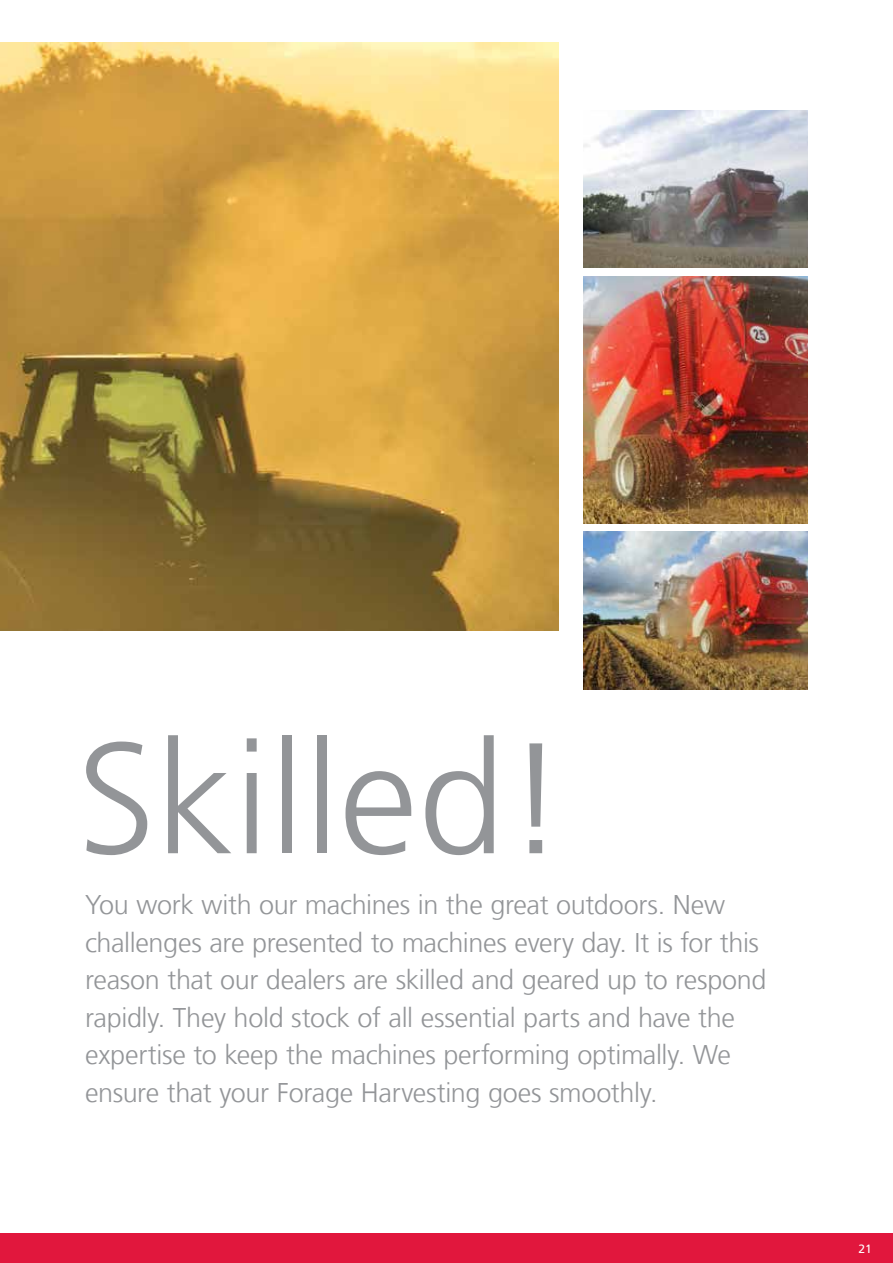
<style>
.page{position:relative;width:893px;height:1263px;background:#fff}
.page>*{position:absolute;margin:0;border:0;box-sizing:border-box;transform-origin:0 0}
.t1{font:300 157.35px "Frutiger LT Com";color:#939598}
.t2{font:300 27px/37.5px "Frutiger LT Com";letter-spacing:-.015em;color:#939598}
.t3{font:12px "Frutiger LT Com";color:#fff}
</style>
<div class="page">
<img style="left:0;top:43px;width:558px;height:588px">
<div style="left:0;top:1233px;width:893px;height:30px;background:#e1173d"></div>
<img style="left:584px;top:531px;width:224px;height:158px">
<img style="left:584px;top:276px;width:224px;height:247px">
<img style="left:584px;top:110px;width:224px;height:158px">
<h1 class="t1" style="left:77px;top:707px;width:491px">Skilled!</h1>
<p class="t2" style="left:85px;top:886px;width:683px">You work with our machines in the great outdoors. New challenges are presented to machines every day. It is for this reason that our dealers are skilled and geared up to respond rapidly. They hold stock of all essential parts and have the expertise to keep the machines performing optimally. We ensure that your Forage Harvesting goes smoothly.</p>
<p class="t3" style="left:858px;top:1241px;width:15px">21</p>
</div>
